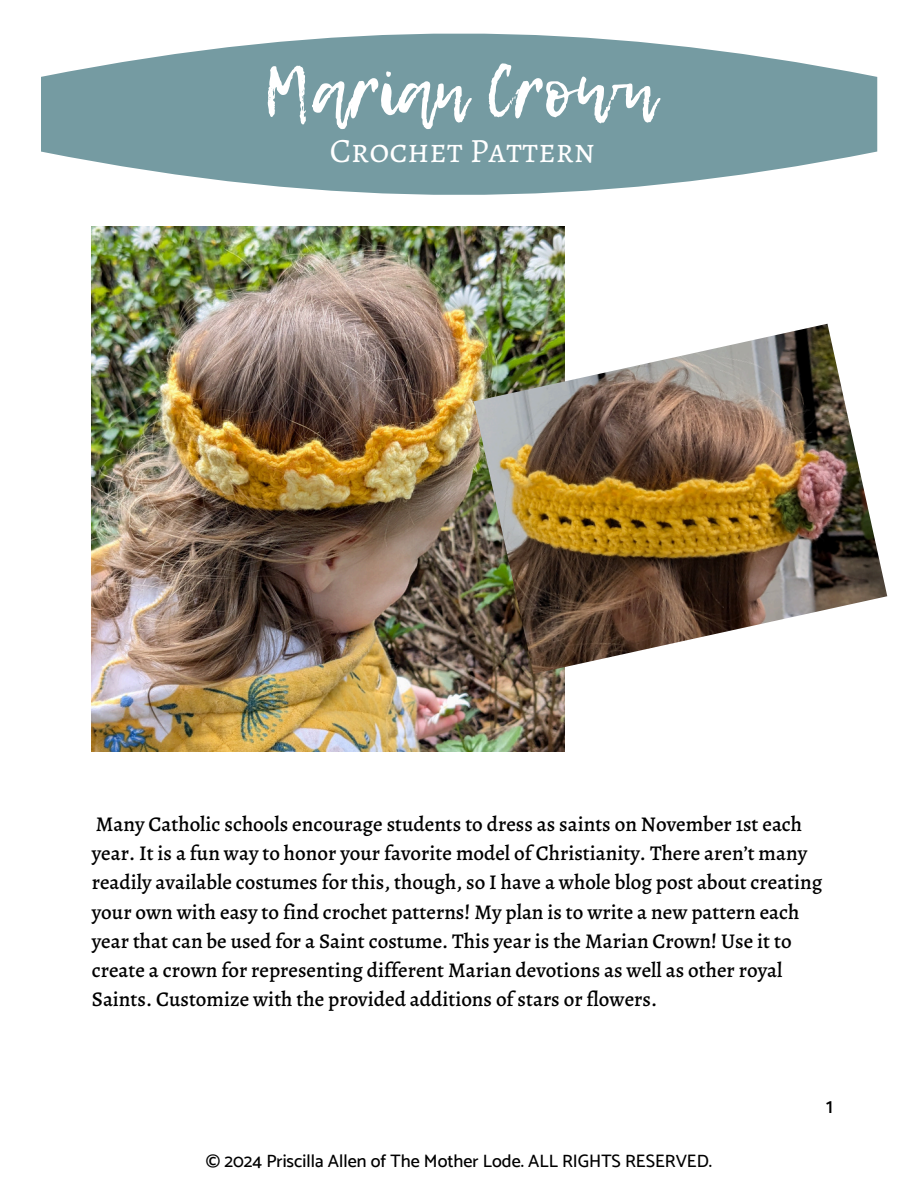
<style>
.page{position:relative;width:918px;height:1188px;background:#fff}
.page>*{position:absolute;margin:0;border:0;box-sizing:border-box;transform-origin:0 0}
.t1{font:68.4px "Lemon Tuesday";color:#fff}
.t2{font:34.2px "Alegreya SC";color:#fff}
.t3{font:500 21px/29.2px "Alegreya";color:#000}
.t4{font:500 21px "Catamaran";color:#000}
.t5{font:500 18px "Catamaran";color:#000}
</style>
<div class="page">
<svg style="left:41px;top:34px;width:836px;height:161px;fill:#759ba2"></svg>
<img style="left:92px;top:226px;width:472px;height:525px">
<img style="left:474px;top:324px;width:413px;height:350px">
<p class="t1" style="left:263px;top:41px;width:394px">Marian Crown</p>
<p class="t2" style="left:330px;top:127px;width:266px">Crochet Pattern</p>
<p class="t3" style="left:92px;top:809px;width:732px">Many Catholic schools encourage students to dress as saints on November 1st each year. It is a fun way to honor your favorite model of Christianity. There aren’t many readily available costumes for this, though, so I have a whole blog post about creating your own with easy to find crochet patterns! My plan is to write a new pattern each year that can be used for a Saint costume. This year is the Marian Crown! Use it to create a crown for representing different Marian devotions as well as other royal Saints. Customize with the provided additions of stars or flowers.</p>
<h3 class="t5" style="left:206px;top:1150px;width:508px">© 2024 Priscilla Allen of The Mother Lode. ALL RIGHTS RESERVED.</h3>
<p class="t4" style="left:826px;top:1094px;width:8px">1</p>
</div>
